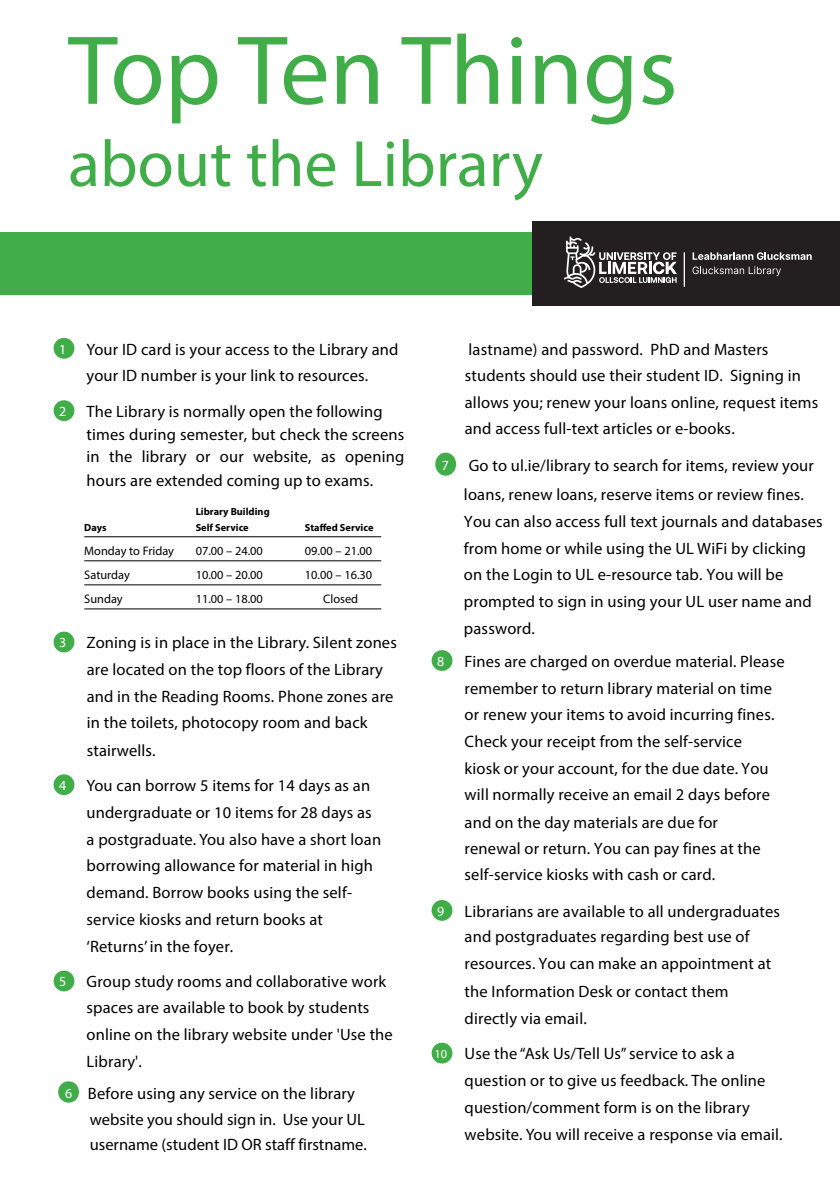
<style>
.page{position:relative;width:840px;height:1191px;background:#fff}
.page>*{position:absolute;margin:0;border:0;box-sizing:border-box;transform-origin:0 0}
.t1{font:98.8px "Myriad Pro";color:#41ad49}
.t2{font:66px "Myriad Pro";color:#41ad49}
.t3{font:16.4px/26.8px "Myriad Pro";letter-spacing:.01em;color:#000}
.t4{font:12.4px "Myriad Pro";color:#000}
.t5{font:700 10.4px "Myriad Pro";color:#000}
.s1{font-size:14px;color:#fff}
.s2{font-size:12.4px;color:#fff}
</style>
<div class="page">
<div style="left:0;top:232px;width:839px;height:63px;background:#41ad49"></div>
<div style="left:54px;top:338px;width:20px;height:21px;background:#41ad49;border-radius:50%"></div>
<div style="left:54px;top:400px;width:20px;height:21px;background:#41ad49;border-radius:50%"></div>
<div style="left:54px;top:631px;width:20px;height:21px;background:#41ad49;border-radius:50%"></div>
<div style="left:54px;top:774px;width:20px;height:21px;background:#41ad49;border-radius:50%"></div>
<div style="left:54px;top:970px;width:20px;height:21px;background:#41ad49;border-radius:50%"></div>
<div style="left:58px;top:1081px;width:21px;height:21px;background:#41ad49;border-radius:50%"></div>
<div style="left:435px;top:452px;width:21px;height:24px;background:#41ad49;border-radius:50%"></div>
<div style="left:431px;top:650px;width:21px;height:21px;background:#41ad49;border-radius:50%"></div>
<div style="left:431px;top:900px;width:21px;height:20px;background:#41ad49;border-radius:50%"></div>
<div style="left:431px;top:1042px;width:21px;height:21px;background:#41ad49;border-radius:50%"></div>
<hr style="left:84px;top:536px;width:297px;height:1px;background:#000">
<hr style="left:84px;top:560px;width:297px;height:1px;background:#000">
<hr style="left:84px;top:584px;width:297px;height:1px;background:#000">
<hr style="left:84px;top:608px;width:297px;height:1px;background:#000">
<div style="left:532px;top:221px;width:307px;height:85px;background:#231f20"></div>
<svg style="left:564px;top:237px;width:247px;height:51px"></svg>
<hr style="left:683px;top:252px;width:1px;height:35px;background:#fff">
<p class="t1" style="left:68px;top:10px;width:610px">Top Ten Things</p>
<p class="t2" style="left:68px;top:123px;width:476px">about the Library</p>
<p class="t3" style="left:59px;top:335px;width:340px;text-align:center"><span class="s1">1</span> Your ID card is your access to the Library and your ID number is your link to resources.</p>
<p class="t3" style="left:86px;top:400px;width:319px;line-height:23px;text-indent:-27px"><span class="s1">2</span> The Library is normally open the following times during semester, but check the screens in the library or our website, as opening hours are extended coming up to exams.</p>
<p class="t5" style="left:195px;top:505px;width:75px">Library Building</p>
<p class="t5" style="left:84px;top:520px;width:24px">Days</p>
<p class="t5" style="left:195px;top:520px;width:54px">Self Service</p>
<p class="t5" style="left:305px;top:520px;width:70px">Staffed Service</p>
<p class="t4" style="left:84px;top:543px;width:91px">Monday to Friday</p>
<p class="t4" style="left:195px;top:543px;width:69px">07.00 – 24.00</p>
<p class="t4" style="left:305px;top:543px;width:69px">09.00 – 21.00</p>
<p class="t4" style="left:84px;top:567px;width:47px">Saturday</p>
<p class="t4" style="left:195px;top:567px;width:69px">10.00 – 20.00</p>
<p class="t4" style="left:305px;top:567px;width:69px">10.00 – 16.30</p>
<p class="t4" style="left:84px;top:591px;width:40px">Sunday</p>
<p class="t4" style="left:195px;top:591px;width:69px">11.00 – 18.00</p>
<p class="t4" style="left:323px;top:591px;width:36px">Closed</p>
<p class="t3" style="left:87px;top:629px;width:311px;text-indent:-27px"><span class="s1">3</span> Zoning is in place in the Library. Silent zones are located on the top floors of the Library and in the Reading Rooms. Phone zones are in the toilets, photocopy room and back stairwells.</p>
<p class="t3" style="left:86px;top:772px;width:296px;text-indent:-27px"><span class="s1">4</span> You can borrow 5 items for 14 days as an undergraduate or 10 items for 28 days as a postgraduate. You also have a short loan borrowing allowance for material in high demand. Borrow books using the self&shy;service kiosks and return books at ‘Returns’ in the foyer.</p>
<p class="t3" style="left:86px;top:968px;width:307px;text-indent:-27px"><span class="s1">5</span> Group study rooms and collaborative work spaces are available to book by students online on the library website under 'Use the Library'.</p>
<p class="t3" style="left:65px;top:1079px;width:291px"><span class="s1">6</span> Before using any service on the library</p>
<p class="t3" style="left:90px;top:1106px;width:278px;line-height:24.8px">website you should sign in. Use your UL username (student ID OR staff firstname.</p>
<p class="t3" style="left:464px;top:335px;width:355px">lastname) and password. PhD and Masters students should use their student ID. Signing in allows you; renew your loans online, request items and access full-text articles or e-books.</p>
<p class="t3" style="left:463px;top:451px;width:351px;line-height:28.8px;text-indent:-22px"><span class="s1">7</span> Go to ul.ie/library to search for items, review your loans, renew loans, reserve items or review fines.</p>
<p class="t3" style="left:463px;top:507px;width:360px">You can also access full text journals and databases from home or while using the UL WiFi by clicking on the Login to UL e-resource tab. You will be prompted to sign in using your UL user name and password.</p>
<p class="t3" style="left:464px;top:648px;width:321px;text-indent:-27px"><span class="s1">8</span> Fines are charged on overdue material. Please remember to return library material on time or renew your items to avoid incurring fines.<br>Check your receipt from the self-service<br>kiosk or your account, for the due date. You will normally receive an email 2 days before and on the day materials are due for<br>renewal or return. You can pay fines at the self-service kiosks with cash or card.</p>
<p class="t3" style="left:437px;top:898px;width:344px;line-height:25.4px;text-align:center"><span class="s1">9</span> Librarians are available to all undergraduates and postgraduates regarding best use of</p>
<p class="t3" style="left:464px;top:949px;width:308px;line-height:27.4px">resources. You can make an appointment at the Information Desk or contact them directly via email.</p>
<p class="t3" style="left:464px;top:1040px;width:319px;text-indent:-30px"><span class="s2">10</span> Use the “Ask Us/Tell Us” service to ask a question or to give us feedback. The online question/comment form is on the library website. You will receive a response via email.</p>
</div>
